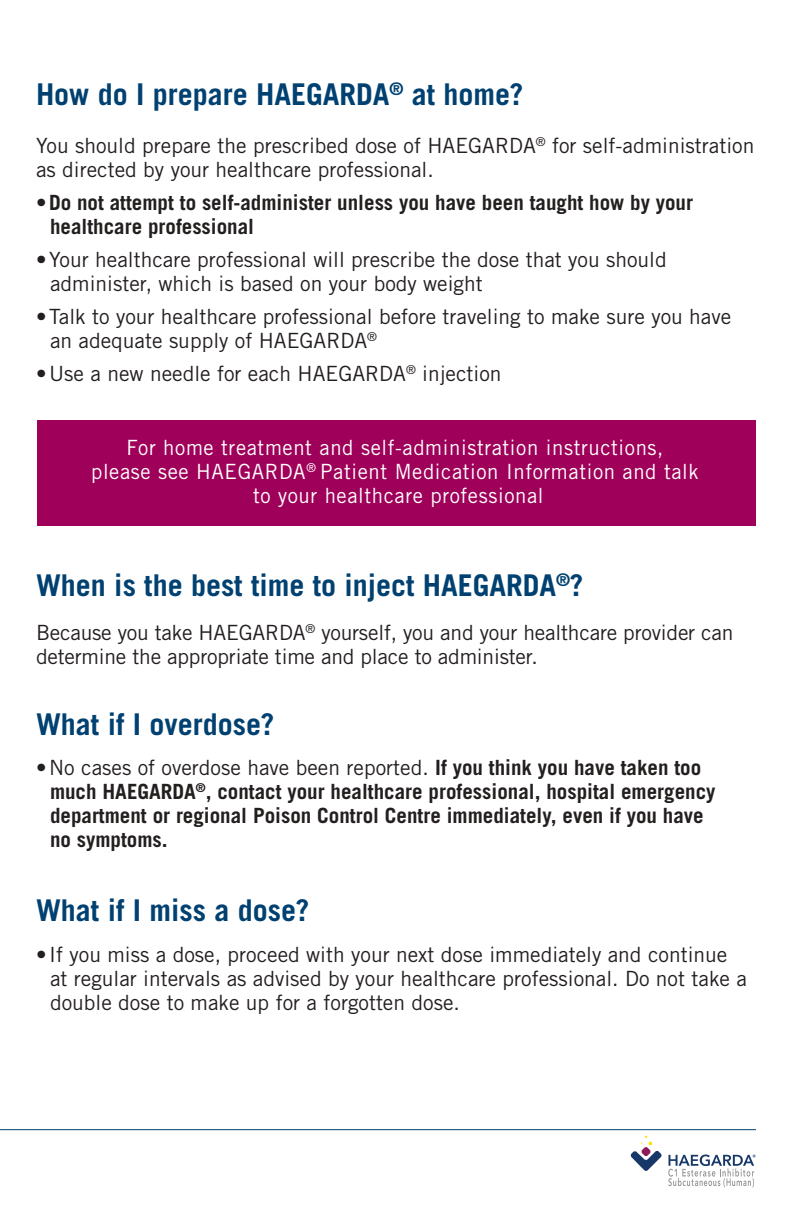
<style>
.page{position:relative;width:792px;height:1224px;background:#fff}
.page>*{position:absolute;margin:0;border:0;box-sizing:border-box;transform-origin:0 0}
.t1{font:700 30px "Trade Gothic LT Std";color:#004171}
.t2{font:21px/24px "Trade Gothic LT Std";color:#241f1f}
.t3{font:700 21px/24px "Trade Gothic LT Std";color:#241f1f}
.t4{font:21px/24px "Trade Gothic LT Std";letter-spacing:.03em;color:#fff;text-align:center}
.s1{font-weight:400}
</style>
<div class="page">
<svg style="left:631px;top:1136px;width:31px;height:35px"></svg>
<svg style="left:668px;top:1155px;width:88px;height:33px"></svg>
<div style="left:37px;top:420px;width:719px;height:106px;background:#9f0059"></div>
<hr style="left:0;top:1129px;width:756px;height:1px;background:#004171">
<h1 class="t1" style="left:36px;top:75px;width:489px">How do I prepare HAEGARDA<sup>®</sup> at home?</h1>
<p class="t2" style="left:36px;top:133px;width:720px">You should prepare the prescribed dose of HAEGARDA<sup>®</sup> for self-administration as directed by your healthcare professional.</p>
<p class="t3" style="left:50px;top:190px;width:645px;text-indent:-14px">•Do not attempt to self-administer unless you have been taught how by your healthcare professional</p>
<p class="t2" style="left:50px;top:247px;width:618px;text-indent:-14px">•Your healthcare professional will prescribe the dose that you should administer, which is based on your body weight</p>
<p class="t2" style="left:50px;top:304px;width:683px;text-indent:-14px">•Talk to your healthcare professional before traveling to make sure you have an adequate supply of HAEGARDA<sup>®</sup></p>
<p class="t2" style="left:36px;top:361px;width:467px">•Use a new needle for each HAEGARDA<sup>®</sup> injection</p>
<p class="t4" style="left:91px;top:435px;width:609px">For home treatment and self-administration instructions,<br>please see HAEGARDA<sup>®</sup> Patient Medication Information and talk to your healthcare professional</p>
<h1 class="t1" style="left:36px;top:567px;width:549px">When is the best time to inject HAEGARDA<sup>®</sup>?</h1>
<p class="t2" style="left:36px;top:620px;width:699px">Because you take HAEGARDA<sup>®</sup> yourself, you and your healthcare provider can determine the appropriate time and place to administer.</p>
<h1 class="t1" style="left:36px;top:706px;width:240px">What if I overdose?</h1>
<p class="t3" style="left:50px;top:755px;width:667px;text-indent:-14px"><span class="s1">•No cases of overdose have been reported.</span> If you think you have taken too much HAEGARDA<sup>®</sup>, contact your healthcare professional, hospital emergency department or regional Poison Control Centre immediately, even if you have no symptoms.</p>
<h1 class="t1" style="left:36px;top:891px;width:275px">What if I miss a dose?</h1>
<p class="t2" style="left:50px;top:942px;width:698px;text-indent:-14px">• If you miss a dose, proceed with your next dose immediately and continue at regular intervals as advised by your healthcare professional. Do not take a double dose to make up for a forgotten dose.</p>
</div>
